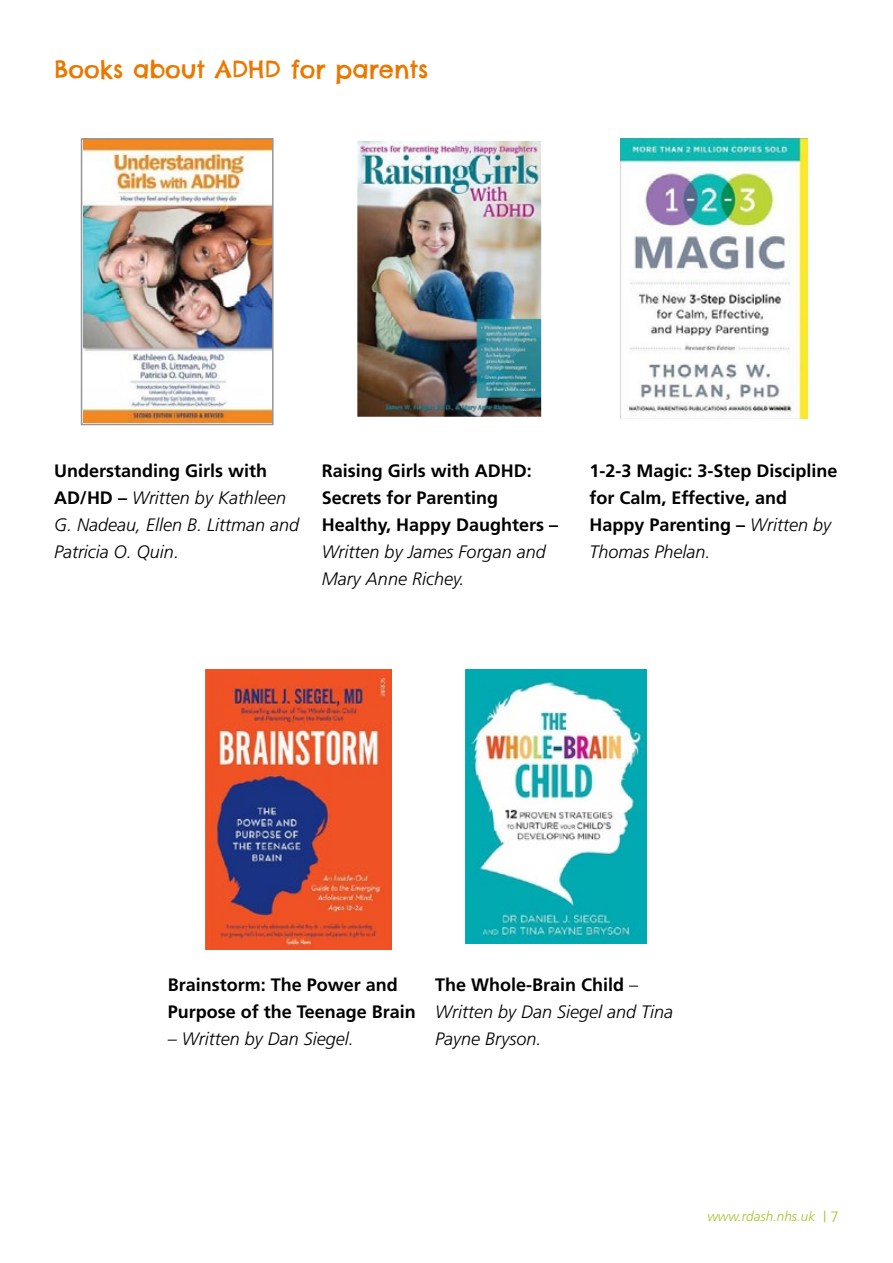
<style>
.page{position:relative;width:893px;height:1263px;background:#fff}
.page>*{position:absolute;margin:0;border:0;box-sizing:border-box;transform-origin:0 0}
.t1{font:24px "Chelsea Market";color:#ea7800}
.t2{font:italic 300 18px/27px "Frutiger";color:#000}
.t3{font:700 18px/27px "Frutiger";color:#000}
.t4{font:italic 300 13.5px "Frutiger";color:#abc02c}
.s1{font-weight:700;font-style:normal}
.s2{font-weight:300;font-style:italic}
.s3{font-style:normal;font-size:15px}
</style>
<div class="page">
<img style="left:84px;top:141px;width:187px;height:281px">
<div style="left:81px;top:138px;width:193px;height:287px;border:2px solid #939598"></div>
<img style="left:357px;top:141px;width:184px;height:276px">
<img style="left:621px;top:138px;width:187px;height:280px">
<img style="left:205px;top:670px;width:187px;height:280px">
<img style="left:465px;top:670px;width:182px;height:274px">
<h1 class="t1" style="left:54px;top:54px;width:376px">Books about ADHD for parents</h1>
<p class="t2" style="left:54px;top:457px;width:247px"><span class="s1">Understanding Girls with<br>AD/HD –</span> Written by Kathleen<br>G. Nadeau, Ellen B. Littman and<br>Patricia O. Quin.</p>
<p class="t3" style="left:322px;top:457px;width:238px">Raising Girls with ADHD:<br>Secrets for Parenting<br>Healthy, Happy Daughters –</p>
<p class="t2" style="left:322px;top:538px;width:226px">Written by James Forgan and<br>Mary Anne Richey.</p>
<p class="t3" style="left:589px;top:457px;width:250px">1-2-3 Magic: 3-Step Discipline for Calm, Effective, and<br>Happy Parenting – <span class="s2">Written by<br>Thomas Phelan.</span></p>
<p class="t3" style="left:168px;top:971px;width:250px">Brainstorm: The Power and<br>Purpose of the Teenage Brain</p>
<p class="t2" style="left:168px;top:1025px;width:188px">– Written by Dan Siegel.</p>
<p class="t2" style="left:435px;top:971px;width:239px"><span class="s1">The Whole-Brain Child</span> –<br>Written by Dan Siegel and Tina<br>Payne Bryson.</p>
<p class="t4" style="left:707px;top:1208px;width:133px">www.rdash.nhs.uk <span class="s3">| 7</span></p>
</div>
